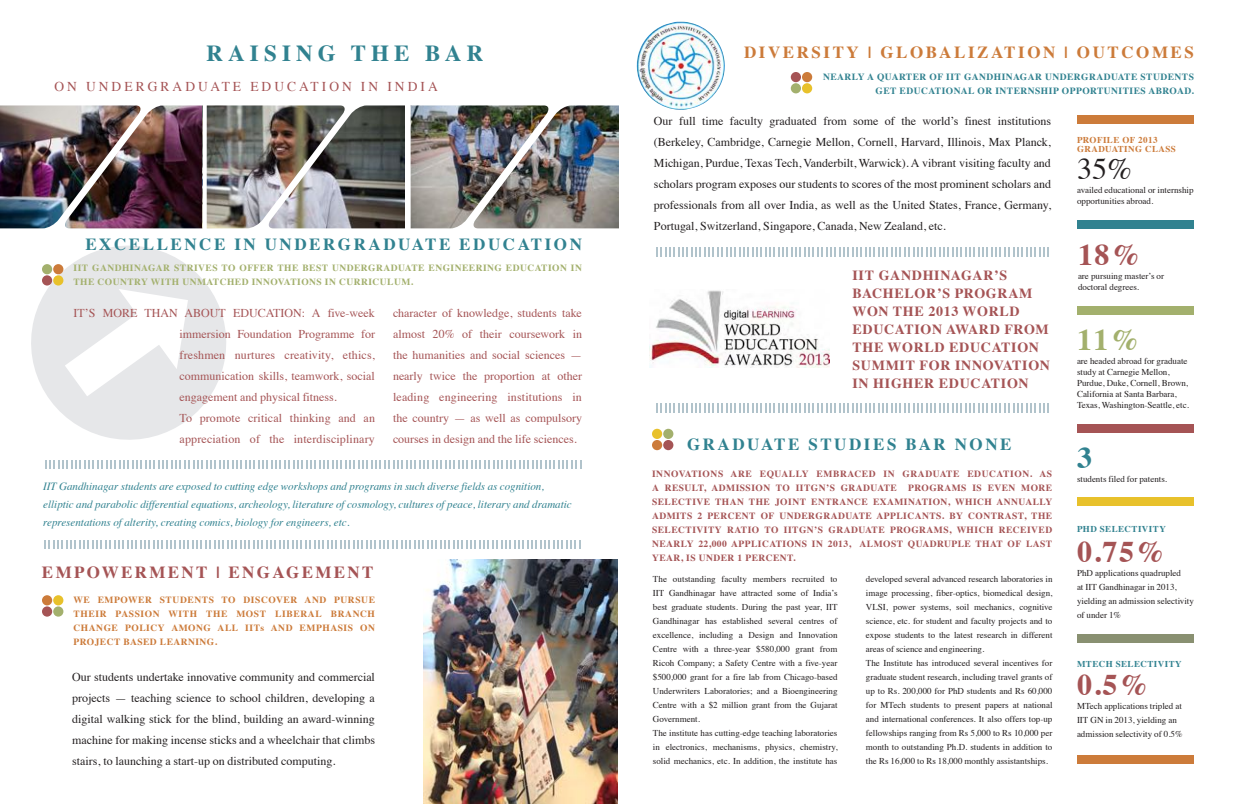
<style>
.page{position:relative;width:1236px;height:804px;background:#fff}
.page>*{position:absolute;margin:0;border:0;box-sizing:border-box;transform-origin:0 0}
.t1{font:700 30px "Times";color:#a55455}
.t2{font:30px "Times";color:#231f20}
.t3{font:700 30px "Times";color:#a3b06d}
.t4{font:700 30px "Times";color:#318290}
.t5{font:700 23px "Times";letter-spacing:.225em;color:#318290}
.t6{font:700 17px "Times";letter-spacing:.15em;color:#318290}
.t7{font:700 17px "Times";letter-spacing:.15em;color:#cc7b3a}
.t8{font:700 17px "Times";letter-spacing:.14em;color:#a55455}
.t9{font:700 14px/18px "Times";letter-spacing:.05em;color:#a55455}
.t10{font:13.5px "Times";letter-spacing:.225em;color:#a55455}
.t11{font:12px/21px "Times";color:#231f20;text-align:justify}
.t12{font:12px/21px "Times";color:#a55455;text-align:justify}
.t13{font:italic 11px/18px "Times";color:#318290}
.t14{font:700 9.5px/14px "Times";letter-spacing:.05em;color:#a55455;text-align:justify}
.t15{font:700 9.5px/14px "Times";letter-spacing:.06em;color:#cc7b3a;text-align:justify}
.t16{font:700 9.5px/14px "Times";letter-spacing:.05em;color:#a3b06d}
.t17{font:700 9.5px/14px "Times";letter-spacing:.05em;color:#318290;text-align:right}
.t18{font:9px/14px "Times";color:#231f20}
.t19{font:700 9px "Times";letter-spacing:.05em;color:#318290}
.t20{font:700 9px/9px "Times";letter-spacing:.05em;color:#cc7b3a}
</style>
<div class="page">
<img style="left:636px;top:22px;width:89px;height:88px">
<svg style="left:31px;top:245px;width:195px;height:195px;fill:#e6e7e9"></svg>
<svg style="left:65px;top:289px;width:123px;height:107px"></svg>
<div style="left:42px;top:264px;width:10px;height:10px;background:#a3b06d;border-radius:50%"></div>
<div style="left:42px;top:275px;width:10px;height:11px;background:#a55455;border-radius:50%"></div>
<div style="left:53px;top:264px;width:10px;height:10px;background:#cc7b3a;border-radius:50%"></div>
<div style="left:53px;top:275px;width:10px;height:11px;background:#e8c12b;border-radius:50%"></div>
<div style="left:42px;top:595px;width:10px;height:10px;background:#cc7b3a;border-radius:50%"></div>
<div style="left:42px;top:606px;width:10px;height:11px;background:#a55455;border-radius:50%"></div>
<div style="left:53px;top:595px;width:10px;height:10px;background:#e8c12b;border-radius:50%"></div>
<div style="left:53px;top:606px;width:10px;height:11px;background:#a3b06d;border-radius:50%"></div>
<svg style="left:44px;top:540px;width:537px;height:9px"></svg>
<div style="left:791px;top:72px;width:10px;height:10px;background:#a55455;border-radius:50%"></div>
<div style="left:791px;top:83px;width:10px;height:10px;background:#a3b06d;border-radius:50%"></div>
<div style="left:802px;top:72px;width:10px;height:10px;background:#cc7b3a;border-radius:50%"></div>
<div style="left:802px;top:83px;width:10px;height:10px;background:#e8c12b;border-radius:50%"></div>
<div style="left:1077px;top:220px;width:117px;height:10px;background:#318290"></div>
<div style="left:1077px;top:306px;width:117px;height:9px;background:#a3b06d"></div>
<div style="left:1077px;top:497px;width:117px;height:9px;background:#e8c12b"></div>
<div style="left:1077px;top:115px;width:117px;height:9px;background:#cc7b3a"></div>
<div style="left:1077px;top:424px;width:117px;height:9px;background:#a55455"></div>
<svg style="left:656px;top:247px;width:393px;height:9px"></svg>
<div style="left:1077px;top:755px;width:117px;height:9px;background:#cc7b3a"></div>
<div style="left:1077px;top:634px;width:117px;height:9px;background:#899071"></div>
<svg style="left:656px;top:403px;width:393px;height:9px"></svg>
<div style="left:652px;top:429px;width:10px;height:10px;background:#e8c12b;border-radius:50%"></div>
<div style="left:652px;top:440px;width:10px;height:10px;background:#cc7b3a;border-radius:50%"></div>
<div style="left:663px;top:429px;width:10px;height:10px;background:#a3b06d;border-radius:50%"></div>
<div style="left:663px;top:440px;width:10px;height:10px;background:#a55455;border-radius:50%"></div>
<img style="left:424px;top:560px;width:194px;height:244px">
<img style="left:0;top:105px;width:619px;height:124px">
<svg style="left:407px;top:105px;width:4px;height:124px"></svg>
<svg style="left:203px;top:105px;width:4px;height:124px"></svg>
<svg style="left:45px;top:460px;width:536px;height:9px"></svg>
<img style="left:649px;top:290px;width:180px;height:77px">
<h2 class="t5" style="left:206px;top:44px;width:278px">RAISING THE BAR</h2>
<h3 class="t10" style="left:54px;top:81px;width:385px">ON UNDERGRADUATE EDUCATION IN INDIA</h3>
<h3 class="t6" style="left:85px;top:237px;width:498px">EXCELLENCE IN UNDERGRADUATE EDUCATION</h3>
<p class="t16" style="left:73px;top:262px;width:510px">IIT GANDHINAGAR STRIVES TO OFFER THE BEST UNDERGRADUATE ENGINEERING EDUCATION IN<br>THE COUNTRY WITH UNMATCHED INNOVATIONS IN CURRICULUM.</p>
<p class="t12" style="left:393px;top:304px;width:191px">character of knowledge, students take almost 20% of their coursework in the humanities and social sciences — nearly twice the proportion at other leading engineering institutions in the country — as well as compulsory courses in design and the life sciences.</p>
<p class="t12" style="left:180px;top:304px;width:197px;text-align:left;text-indent:-106px">IT’S MORE THAN ABOUT EDUCATION: A five-week immersion Foundation Programme for freshmen nurtures creativity, ethics, communication skills, teamwork, social engagement and physical fitness.<br>To promote critical thinking and an appreciation of the interdisciplinary</p>
<p class="t13" style="left:43px;top:478px;width:530px">IIT Gandhinagar students are exposed to cutting edge workshops and programs in such diverse fields as cognition, elliptic and parabolic differential equations, archeology, literature of cosmology, cultures of peace, literary and dramatic representations of alterity, creating comics, biology for engineers, etc.</p>
<h3 class="t8" style="left:42px;top:566px;width:333px">EMPOWERMENT | ENGAGEMENT</h3>
<p class="t15" style="left:73px;top:593px;width:303px">WE EMPOWER STUDENTS TO DISCOVER AND PURSUE THEIR PASSION WITH THE MOST LIBERAL BRANCH CHANGE POLICY AMONG ALL IITs AND EMPHASIS ON PROJECT BASED LEARNING.</p>
<p class="t11" style="left:72px;top:667px;width:304px">Our students undertake innovative community and commercial projects — teaching science to school children, developing a digital walking stick for the blind, building an award-winning machine for making incense sticks and a wheelchair that climbs stairs, to launching a start-up on distributed computing.</p>
<h3 class="t7" style="left:744px;top:46px;width:451px">DIVERSITY | GLOBALIZATION | OUTCOMES</h3>
<p class="t17" style="left:823px;top:71px;width:372px">NEARLY A QUARTER OF IIT GANDHINAGAR UNDERGRADUATE STUDENTS<br>GET EDUCATIONAL OR INTERNSHIP OPPORTUNITIES ABROAD.</p>
<p class="t11" style="left:654px;top:111px;width:399px">Our full time faculty graduated from some of the world’s finest institutions (Berkeley, Cambridge, Carnegie Mellon, Cornell, Harvard, Illinois, Max Planck, Michigan, Purdue, Texas Tech, Vanderbilt, Warwick). A vibrant visiting faculty and scholars program exposes our students to scores of the most prominent scholars and professionals from all over India, as well as the United States, France, Germany, Portugal, Switzerland, Singapore, Canada, New Zealand, etc.</p>
<h3 class="t9" style="left:852px;top:268px;width:199px">IIT GANDHINAGAR’S<br>BACHELOR’S PROGRAM<br>WON THE 2013 WORLD<br>EDUCATION AWARD FROM<br>THE WORLD EDUCATION<br>SUMMIT FOR INNOVATION<br>IN HIGHER EDUCATION</h3>
<h3 class="t6" style="left:687px;top:437px;width:326px">GRADUATE STUDIES BAR NONE</h3>
<p class="t14" style="left:652px;top:468px;width:402px">INNOVATIONS ARE EQUALLY EMBRACED IN GRADUATE EDUCATION. AS A RESULT, ADMISSION TO IITGN’S GRADUATE PROGRAMS IS EVEN MORE SELECTIVE THAN THE JOINT ENTRANCE EXAMINATION, WHICH ANNUALLY ADMITS 2 PERCENT OF UNDERGRADUATE APPLICANTS. BY CONTRAST, THE SELECTIVITY RATIO TO IITGN’S GRADUATE PROGRAMS, WHICH RECEIVED NEARLY 22,000 APPLICATIONS IN 2013, ALMOST QUADRUPLE THAT OF LAST YEAR, IS UNDER 1 PERCENT.</p>
<p class="t18" style="left:653px;top:572px;width:186px">The outstanding faculty members recruited to IIT Gandhinagar have attracted some of India’s best graduate students. During the past year, IIT Gandhinagar has established several centres of excellence, including a Design and Innovation Centre with a three-year $580,000 grant from Ricoh Company; a Safety Centre with a five-year $500,000 grant for a fire lab from Chicago-based Underwriters Laboratories; and a Bioengineering Centre with a $2 million grant from the Gujarat Government.<br>The institute has cutting-edge teaching laboratories in electronics, mechanisms, physics, chemistry, solid mechanics, etc. In addition, the institute has</p>
<p class="t18" style="left:866px;top:572px;width:188px">developed several advanced research laboratories in image processing, fiber-optics, biomedical design, VLSI, power systems, soil mechanics, cognitive science, etc. for student and faculty projects and to expose students to the latest research in different areas of science and engineering.<br>The Institute has introduced several incentives for graduate student research, including travel grants of up to Rs. 200,000 for PhD students and Rs 60,000 for MTech students to present papers at national and international conferences. It also offers top-up fellowships ranging from Rs 5,000 to Rs 10,000 per month to outstanding Ph.D. students in addition to the Rs 16,000 to Rs 18,000 monthly assistantships.</p>
<p class="t20" style="left:1077px;top:136px;width:100px">PROFILE OF 2013<br>GRADUATING CLASS</p>
<h1 class="t2" style="left:1077px;top:157px;width:56px">35%</h1>
<p class="t18" style="left:1077px;top:185px;width:118px;line-height:10.8px">availed educational or internship opportunities abroad.</p>
<h1 class="t1" style="left:1078px;top:243px;width:64px">18%</h1>
<p class="t18" style="left:1078px;top:272px;width:88px;line-height:10.8px">are pursuing master’s or doctoral degrees.</p>
<h1 class="t3" style="left:1077px;top:328px;width:64px">11%</h1>
<p class="t18" style="left:1077px;top:357px;width:114px;line-height:10.8px">are headed abroad for graduate study at Carnegie Mellon,<br>Purdue, Duke, Cornell, Brown,<br>California at Santa Barbara,<br>Texas, Washington-Seattle, etc.</p>
<h1 class="t4" style="left:1077px;top:446px;width:16px">3</h1>
<p class="t18" style="left:1077px;top:473px;width:92px">students filed for patents.</p>
<p class="t19" style="left:1077px;top:525px;width:90px">PHD SELECTIVITY</p>
<h1 class="t1" style="left:1077px;top:540px;width:90px">0.75%</h1>
<p class="t18" style="left:1077px;top:567px;width:118px">PhD applications quadrupled<br>at IIT Gandhinagar in 2013, yielding an admission selectivity of under 1%</p>
<p class="t19" style="left:1077px;top:660px;width:106px">MTECH SELECTIVITY</p>
<h1 class="t1" style="left:1077px;top:672px;width:73px">0.5%</h1>
<p class="t18" style="left:1077px;top:699px;width:107px">MTech applications tripled at<br>IIT GN in 2013, yielding an admission selectivity of 0.5%</p>
</div>
